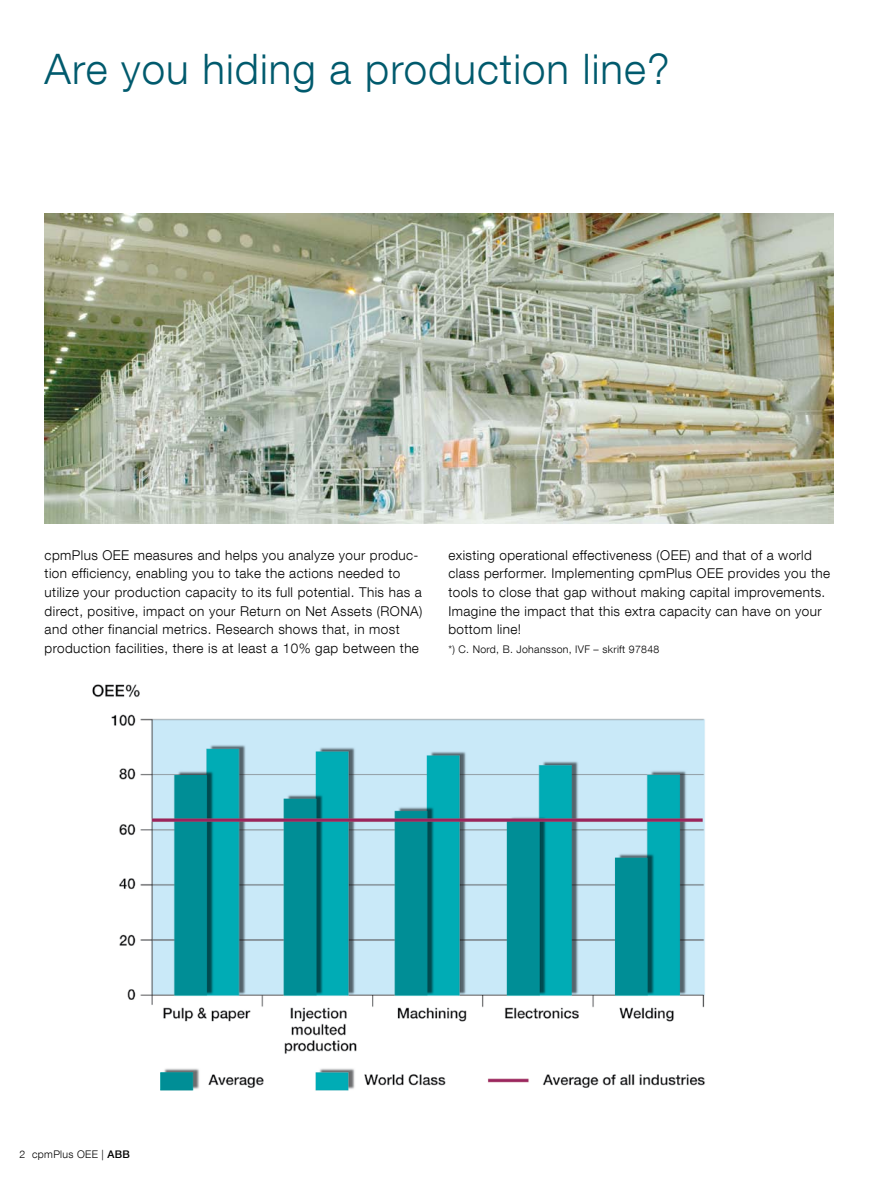
<style>
.page{position:relative;width:893px;height:1188px;background:#fff}
.page>*{position:absolute;margin:0;border:0;box-sizing:border-box;transform-origin:0 0}
.t1{font:300 42px "ABB Neue Helvetica";letter-spacing:.025em;color:#005a6d}
.t2{font:300 13.5px/18.8px "ABB Neue Helvetica";letter-spacing:.03em;color:#000}
.t3{font:300 10.5px "ABB Neue Helvetica";letter-spacing:.03em;color:#000}
.s1{font-weight:500}
</style>
<div class="page">
<img style="left:92px;top:684px;width:613px;height:407px">
<img style="left:44px;top:213px;width:789px;height:310px">
<h1 class="t1" style="left:45px;top:44px;width:626px">Are you hiding a production line?</h1>
<p class="t2" style="left:45px;top:545px;width:379px">cpmPlus OEE measures and helps you analyze your produc&shy;tion efficiency, enabling you to take the actions needed to utilize your production capacity to its full potential. This has a direct, positive, impact on your Return on Net Assets (RONA) and other financial metrics. Research shows that, in most production facilities, there is at least a 10% gap between the</p>
<p class="t2" style="left:448px;top:545px;width:383px">existing operational effectiveness (OEE) and that of a world class performer. Implementing cpmPlus OEE provides you the tools to close that gap without making capital improvements.<br>Imagine the impact that this extra capacity can have on your bottom line!</p>
<p class="t3" style="left:448px;top:643px;width:212px">*) C. Nord, B. Johansson, IVF – skrift 97848</p>
<p class="t3" style="left:20px;top:1148px;width:112px">2 cpmPlus OEE | <span class="s1">ABB</span></p>
</div>
